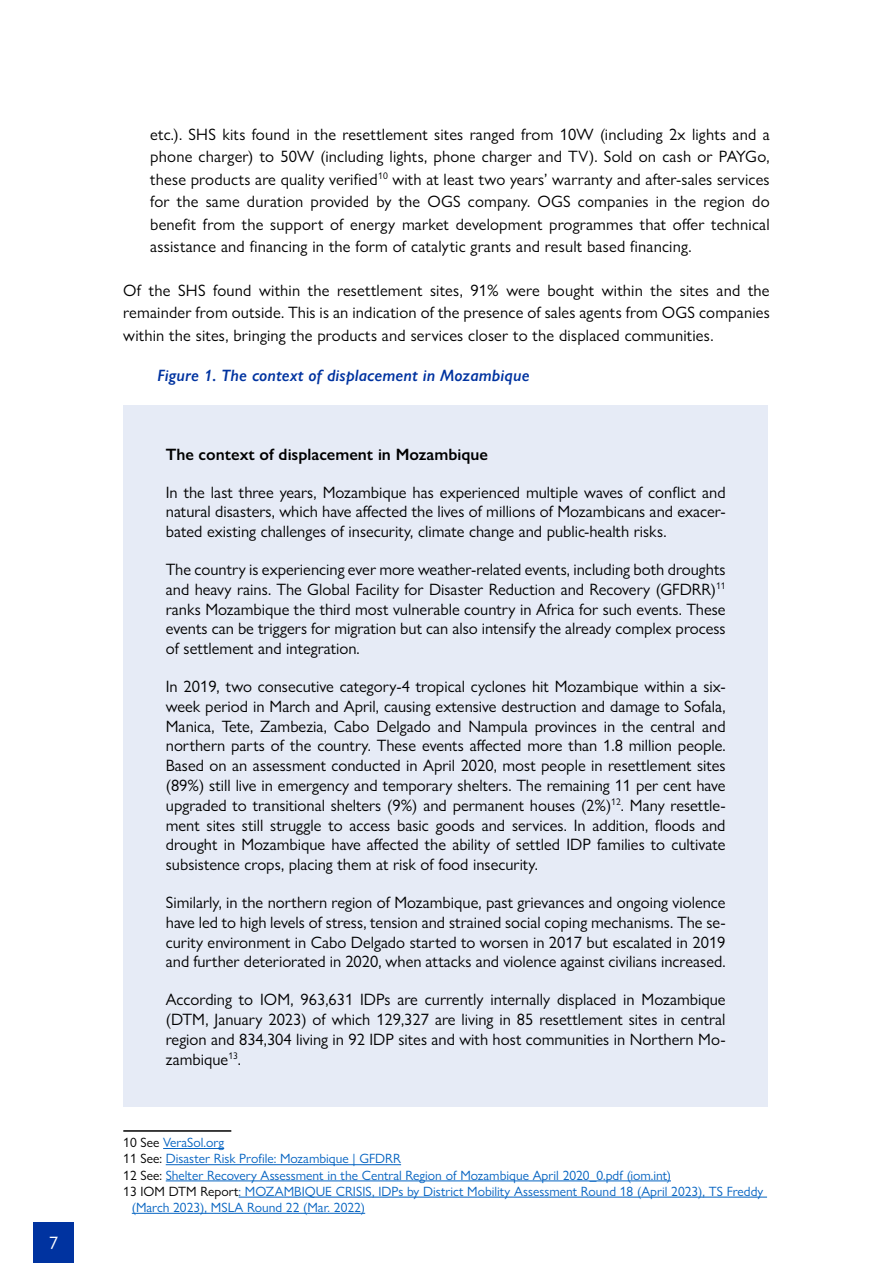
<style>
.page{position:relative;width:893px;height:1263px;background:#fff}
.page>*{position:absolute;margin:0;border:0;box-sizing:border-box;transform-origin:0 0}
.t1{font:18px "Gill Sans Nova";color:#fff}
.t2{font:16.5px/19.8px "Gill Sans Nova";color:#000;text-align:justify}
.t3{font:italic 600 16.5px "Gill Sans Nova";letter-spacing:.01em;color:#0033a0}
.t4{font:600 16.5px "Gill Sans Nova";color:#000}
.t5{font:13.5px "Gill Sans Nova";color:#0563c1}
.s1{color:#000}
</style>
<div class="page">
<div style="left:33px;top:1222px;width:41px;height:41px;background:#0033a0"></div>
<div style="left:123px;top:405px;width:645px;height:702px;background:#e6ebf6"></div>
<hr style="left:123px;top:1130px;width:108px;height:2px;background:#000">
<hr style="left:163px;top:1148px;width:61px;height:1px;background:#0563c1">
<hr style="left:166px;top:1164px;width:235px;height:1px;background:#0563c1">
<hr style="left:166px;top:1180px;width:505px;height:1px;background:#0563c1">
<hr style="left:239px;top:1197px;width:528px;height:1px;background:#0563c1">
<hr style="left:132px;top:1213px;width:233px;height:1px;background:#0563c1">
<p class="t1" style="left:49px;top:1231px;width:10px">7</p>
<p class="t2" style="left:150px;top:123px;width:621px;line-height:22.5px">etc.). SHS kits found in the resettlement sites ranged from 10W (including 2x lights and a phone charger) to 50W (including lights, phone charger and TV). Sold on cash or PAYGo, these products are quality verified<sup>10</sup> with at least two years’ warranty and after-sales services for the same duration provided by the OGS company. OGS companies in the region do benefit from the support of energy market development programmes that offer technical assistance and financing in the form of catalytic grants and result based financing.</p>
<p class="t2" style="left:123px;top:279px;width:648px;line-height:22.5px">Of the SHS found within the resettlement sites, 91% were bought within the sites and the remainder from outside. This is an indication of the presence of sales agents from OGS companies within the sites, bringing the products and services closer to the displaced communities.</p>
<p class="t3" style="left:157px;top:365px;width:374px">Figure 1. The context of displacement in Mozambique</p>
<p class="t4" style="left:166px;top:444px;width:324px">The context of displacement in Mozambique</p>
<p class="t2" style="left:166px;top:482px;width:561px">In the last three years, Mozambique has experienced multiple waves of conflict and natural disasters, which have affected the lives of millions of Mozambicans and exacer&shy;bated existing challenges of insecurity, climate change and public-health risks.</p>
<p class="t2" style="left:166px;top:559px;width:561px">The country is experiencing ever more weather-related events, including both droughts and heavy rains. The Global Facility for Disaster Reduction and Recovery (GFDRR)<sup>11 </sup>ranks Mozambique the third most vulnerable country in Africa for such events. These events can be triggers for migration but can also intensify the already complex process of settlement and integration.</p>
<p class="t2" style="left:166px;top:676px;width:561px">In 2019, two consecutive category-4 tropical cyclones hit Mozambique within a six&shy;week period in March and April, causing extensive destruction and damage to Sofala, Manica, Tete, Zambezia, Cabo Delgado and Nampula provinces in the central and northern parts of the country. These events affected more than 1.8 million people.<br>Based on an assessment conducted in April 2020, most people in resettlement sites (89%) still live in emergency and temporary shelters. The remaining 11 per cent have upgraded to transitional shelters (9%) and permanent houses (2%)<sup>12</sup>. Many resettle&shy;ment sites still struggle to access basic goods and services. In addition, floods and drought in Mozambique have affected the ability of settled IDP families to cultivate subsistence crops, placing them at risk of food insecurity.</p>
<p class="t2" style="left:166px;top:892px;width:561px">Similarly, in the northern region of Mozambique, past grievances and ongoing violence have led to high levels of stress, tension and strained social coping mechanisms. The se&shy;curity environment in Cabo Delgado started to worsen in 2017 but escalated in 2019 and further deteriorated in 2020, when attacks and violence against civilians increased.</p>
<p class="t2" style="left:166px;top:989px;width:561px">According to IOM, 963,631 IDPs are currently internally displaced in Mozambique (DTM, January 2023) of which 129,327 are living in 85 resettlement sites in central region and 834,304 living in 92 IDP sites and with host communities in Northern Mo&shy;zambique<sup>13</sup>.</p>
<p class="t5" style="left:123px;top:1134px;width:102px"><span class="s1">10 See</span> VeraSol.org</p>
<p class="t5" style="left:123px;top:1150px;width:279px"><span class="s1">11 See:</span> Disaster Risk Profile: Mozambique | GFDRR</p>
<p class="t5" style="left:123px;top:1167px;width:549px"><span class="s1">12 See:</span> Shelter Recovery Assessment in the Central Region of Mozambique April 2020_0.pdf (iom.int)</p>
<p class="t5" style="left:123px;top:1183px;width:641px"><span class="s1">13 IOM DTM Report</span>: MOZAMBIQUE CRISIS, IDPs by District Mobility Assessment Round 18 (April 2023), TS Freddy</p>
<p class="t5" style="left:132px;top:1199px;width:235px">(March 2023), MSLA Round 22 (Mar. 2022)</p>
</div>
